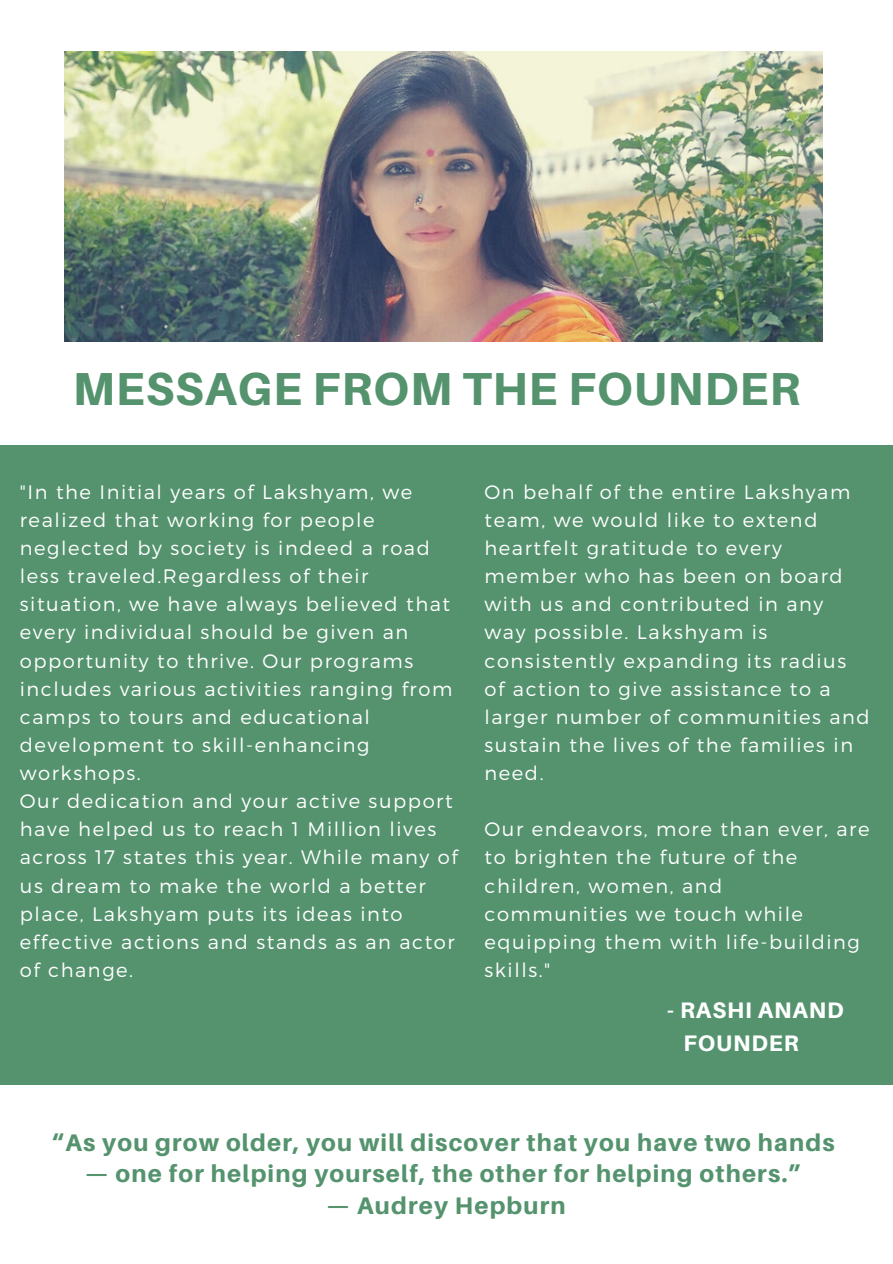
<style>
.page{position:relative;width:893px;height:1264px;background:#fff}
.page>*{position:absolute;margin:0;border:0;box-sizing:border-box;transform-origin:0 0}
.t1{font:800 46.35px "Aileron";letter-spacing:.02em;color:#54936e}
.t2{font:800 24px "Aileron";letter-spacing:.05em;color:#54936e}
.t3{font:800 22.5px/33.2px "Aileron";letter-spacing:.04em;color:#fff}
.t4{font:300 19.5px/28px "Montserrat";letter-spacing:.08em;color:#fff}
</style>
<div class="page">
<div style="left:0;top:445px;width:892px;height:639px;background:#54936e"></div>
<img style="left:64px;top:52px;width:758px;height:290px">
<h1 class="t1" style="left:73px;top:360px;width:728px">MESSAGE FROM THE FOUNDER</h1>
<p class="t4" style="left:20px;top:477px;width:439px">"In the Initial years of Lakshyam, we realized that working for people neglected by society is indeed a road less traveled.Regardless of their situation, we have always believed that every individual should be given an opportunity to thrive. Our programs includes various activities ranging from camps to tours and educational development to skill-enhancing workshops.<br>Our dedication and your active support have helped us to reach 1 Million lives across 17 states this year. While many of us dream to make the world a better place, Lakshyam puts its ideas into effective actions and stands as an actor of change.</p>
<p class="t4" style="left:484px;top:477px;width:387px">On behalf of the entire Lakshyam team, we would like to extend heartfelt gratitude to every member who has been on board with us and contributed in any<br>way possible. Lakshyam is consistently expanding its radius of action to give assistance to a larger number of communities and sustain the lives of the families in need.</p>
<p class="t4" style="left:484px;top:814px;width:386px">Our endeavors, more than ever, are to brighten the future of the children, women, and communities we touch while equipping them with life-building skills."</p>
<p class="t3" style="left:683px;top:993px;width:162px;text-indent:-16px">- RASHI ANAND<br>FOUNDER</p>
<p class="t2" style="left:52px;top:1127px;width:784px">“As you grow older, you will discover that you have two hands</p>
<p class="t2" style="left:85px;top:1158px;width:718px">— one for helping yourself, the other for helping others.”</p>
<p class="t2" style="left:326px;top:1190px;width:241px">— Audrey Hepburn</p>
</div>
